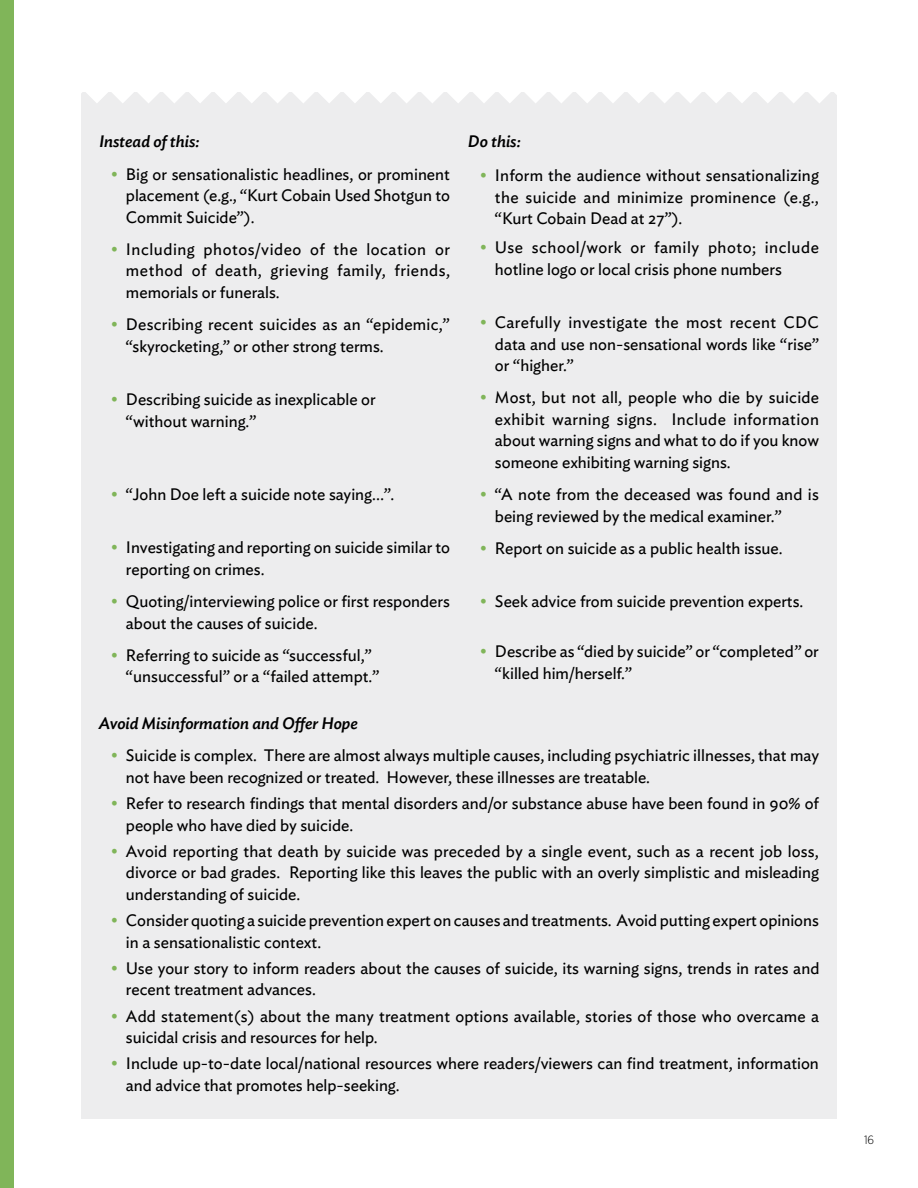
<style>
.page{position:relative;width:918px;height:1188px;background:#fff}
.page>*{position:absolute;margin:0;border:0;box-sizing:border-box;transform-origin:0 0}
.t1{font:16.5px/21.6px "Ideal Sans";color:#000}
.t2{font:italic 500 16.5px "Ideal Sans";color:#000}
.t3{font:300 12px "Gotham Narrow";color:#000}
.s1{color:#80b559}
</style>
<div class="page">
<div style="left:0;top:0;width:14px;height:1188px;background:#80b559"></div>
<div style="left:81px;top:92px;width:756px;height:1027px;background:#ededee"></div>
<svg style="left:81px;top:92px;width:756px;height:11px"></svg>
<p class="t2" style="left:99px;top:129px;width:102px">Instead of this:</p>
<p class="t1" style="left:126px;top:162px;width:326px;text-align:justify;text-indent:-15px"><span class="s1">•</span> Big or sensationalistic headlines, or prominent placement (e.g., “Kurt Cobain Used Shotgun to Commit Suicide”).</p>
<p class="t1" style="left:126px;top:237px;width:326px;text-align:justify;text-indent:-15px"><span class="s1">•</span> Including photos/video of the location or method of death, grieving family, friends, memorials or funerals.</p>
<p class="t1" style="left:126px;top:312px;width:325px;text-indent:-15px"><span class="s1">•</span> Describing recent suicides as an “epidemic,” “skyrocketing,” or other strong terms.</p>
<p class="t1" style="left:126px;top:388px;width:251px;text-indent:-15px"><span class="s1">•</span> Describing suicide as inexplicable or “without warning.”</p>
<p class="t1" style="left:111px;top:482px;width:285px"><span class="s1">•</span> “John Doe left a suicide note saying…”.</p>
<p class="t1" style="left:126px;top:536px;width:325px;text-indent:-15px"><span class="s1">•</span> Investigating and reporting on suicide similar to reporting on crimes.</p>
<p class="t1" style="left:126px;top:589px;width:325px;text-indent:-15px"><span class="s1">•</span> Quoting/interviewing police or first responders about the causes of suicide.</p>
<p class="t1" style="left:126px;top:643px;width:255px;text-indent:-15px"><span class="s1">•</span> Referring to suicide as “successful,” “unsuccessful” or a “failed attempt.”</p>
<p class="t2" style="left:468px;top:129px;width:54px">Do this:</p>
<p class="t1" style="left:495px;top:163px;width:325px;text-align:justify;text-indent:-15px"><span class="s1">•</span> Inform the audience without sensationalizing the suicide and minimize prominence (e.g., “Kurt Cobain Dead at 27”).</p>
<p class="t1" style="left:495px;top:236px;width:325px;text-indent:-15px"><span class="s1">•</span> Use school/work or family photo; include hotline logo or local crisis phone numbers</p>
<p class="t1" style="left:495px;top:310px;width:325px;text-align:justify;text-indent:-15px"><span class="s1">•</span> Carefully investigate the most recent CDC data and use non-sensational words like “rise” or “higher.”</p>
<p class="t1" style="left:495px;top:385px;width:326px;text-align:justify;text-indent:-15px"><span class="s1">•</span> Most, but not all, people who die by suicide exhibit warning signs. Include information about warning signs and what to do if you know someone exhibiting warning signs.</p>
<p class="t1" style="left:495px;top:482px;width:325px;text-indent:-15px"><span class="s1">•</span> “A note from the deceased was found and is being reviewed by the medical examiner.”</p>
<p class="t1" style="left:480px;top:536px;width:304px"><span class="s1">•</span> Report on suicide as a public health issue.</p>
<p class="t1" style="left:480px;top:589px;width:325px"><span class="s1">•</span> Seek advice from suicide prevention experts.</p>
<p class="t1" style="left:495px;top:639px;width:325px;text-indent:-15px"><span class="s1">•</span> Describe as “died by suicide” or “completed” or “killed him/herself.”</p>
<p class="t2" style="left:99px;top:711px;width:260px">Avoid Misinformation and Offer Hope</p>
<p class="t1" style="left:126px;top:744px;width:695px;text-indent:-15px"><span class="s1">•</span> Suicide is complex. There are almost always multiple causes, including psychiatric illnesses, that may not have been recognized or treated. However, these illnesses are treatable.</p>
<p class="t1" style="left:126px;top:791px;width:694px;text-indent:-15px"><span class="s1">•</span> Refer to research findings that mental disorders and/or substance abuse have been found in 90% of people who have died by suicide.</p>
<p class="t1" style="left:126px;top:839px;width:695px;text-align:justify;text-indent:-15px"><span class="s1">•</span> Avoid reporting that death by suicide was preceded by a single event, such as a recent job loss, divorce or bad grades. Reporting like this leaves the public with an overly simplistic and misleading understanding of suicide.</p>
<p class="t1" style="left:126px;top:908px;width:695px;text-indent:-15px"><span class="s1">•</span> Consider quoting a suicide prevention expert on causes and treatments. Avoid putting expert opinions in a sensationalistic context.</p>
<p class="t1" style="left:126px;top:956px;width:695px;text-indent:-15px"><span class="s1">•</span> Use your story to inform readers about the causes of suicide, its warning signs, trends in rates and recent treatment advances.</p>
<p class="t1" style="left:126px;top:1004px;width:695px;text-indent:-15px"><span class="s1">•</span> Add statement(s) about the many treatment options available, stories of those who overcame a suicidal crisis and resources for help.</p>
<p class="t1" style="left:126px;top:1051px;width:695px;text-indent:-15px"><span class="s1">•</span> Include up-to-date local/national resources where readers/viewers can find treatment, information and advice that promotes help-seeking.</p>
<p class="t3" style="left:864px;top:1132px;width:12px">16</p>
</div>
